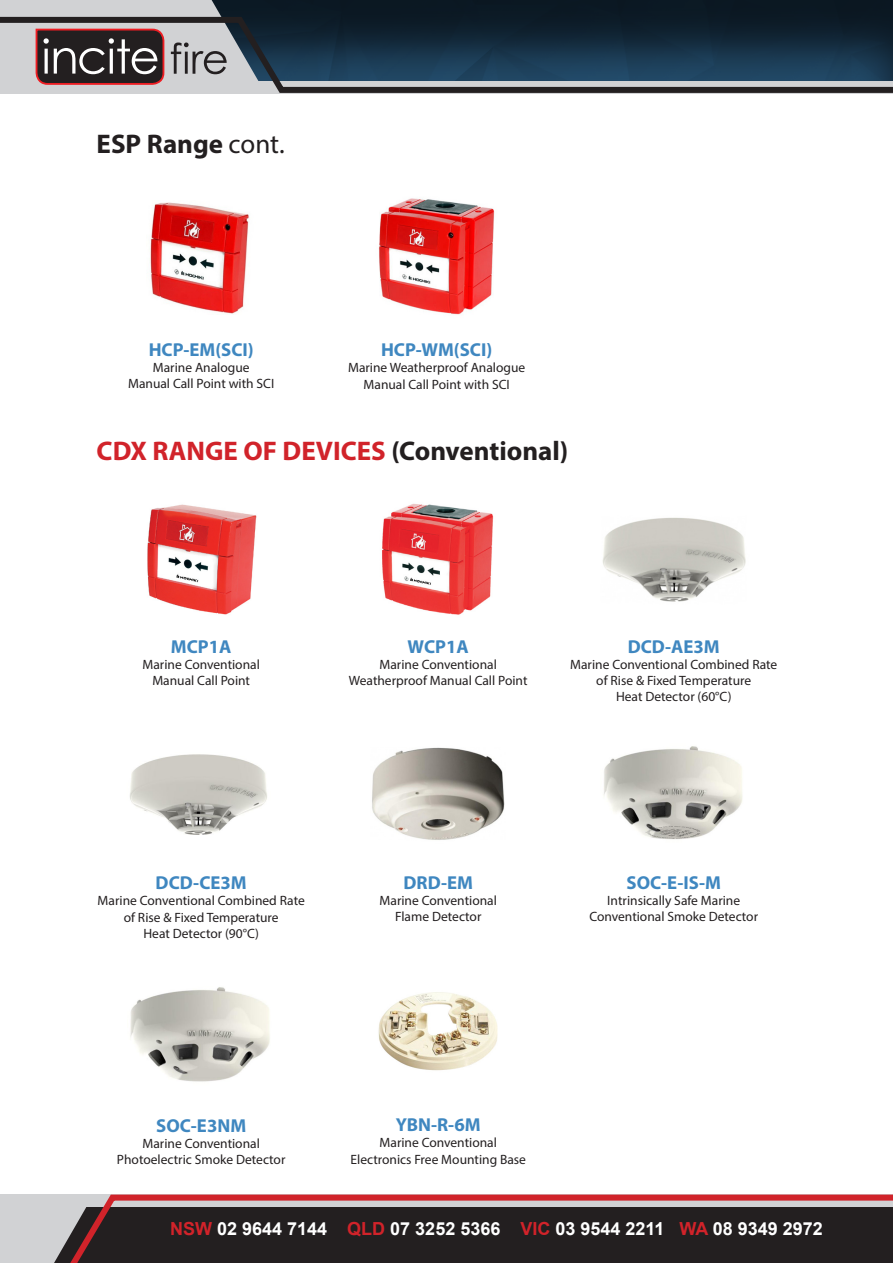
<style>
.page{position:relative;width:893px;height:1263px;background:#fff}
.page>*{position:absolute;margin:0;border:0;box-sizing:border-box;transform-origin:0 0}
.t1{font:700 27px "Myriad Pro";color:#d1232a}
.t2{font:700 27px "Myriad Pro";color:#231f20}
.t3{font:700 18.75px "Myriad Pro";color:#3f87c0}
.t4{font:700 18px "Arial";color:#fff}
.t5{font:13.5px/16.2px "Myriad Pro";color:#231f20;text-align:center}
.s1{font-weight:400}
.s2{color:#231f20}
.s3{color:#d1232a}
</style>
<div class="page">
<img style="left:372px;top:747px;width:133px;height:93px">
<img style="left:130px;top:754px;width:137px;height:81px">
<img style="left:603px;top:746px;width:140px;height:94px">
<img style="left:130px;top:987px;width:140px;height:95px">
<img style="left:378px;top:992px;width:120px;height:79px">
<div style="left:0;top:0;width:893px;height:81px;background:#0b1823"></div>
<div style="left:0;top:0;width:220px;height:14px;background:#d1d2d4"></div>
<svg style="left:0;top:14px;width:893px;height:80px"></svg>
<svg style="left:0;top:1194px;width:893px;height:69px;background:#473436"></svg>
<svg style="left:0;top:1206px;width:87px;height:57px;background:#b5b0b2"></svg>
<img style="left:147px;top:504px;width:110px;height:111px">
<img style="left:382px;top:503px;width:112px;height:112px">
<img style="left:602px;top:517px;width:144px;height:85px">
<img style="left:150px;top:202px;width:99px;height:112px">
<img style="left:379px;top:198px;width:116px;height:117px">
<p class="t2" style="left:97px;top:126px;width:190px">ESP Range <span class="s1">cont.</span></p>
<p class="t3" style="left:149px;top:337px;width:107px">HCP-EM(SCI)</p>
<p class="t5" style="left:153px;top:359px;width:98px">Marine Analogue</p>
<p class="t5" style="left:128px;top:375px;width:148px">Manual Call Point with SCI</p>
<p class="t3" style="left:381px;top:338px;width:113px">HCP-WM(SCI)</p>
<p class="t5" style="left:348px;top:359px;width:179px">Marine Weatherproof Analogue<br>Manual Call Point with SCI</p>
<p class="t1" style="left:97px;top:434px;width:473px">CDX RANGE OF DEVICES <span class="s2">(Conventional)</span></p>
<p class="t3" style="left:171px;top:634px;width:62px">MCP1A</p>
<p class="t5" style="left:143px;top:656px;width:119px">Marine Conventional</p>
<p class="t5" style="left:152px;top:672px;width:99px">Manual Call Point</p>
<p class="t3" style="left:408px;top:634px;width:63px">WCP1A</p>
<p class="t5" style="left:379px;top:656px;width:119px">Marine Conventional</p>
<p class="t5" style="left:349px;top:672px;width:180px">Weatherproof Manual Call Point</p>
<p class="t3" style="left:628px;top:634px;width:94px">DCD-AE3M</p>
<p class="t5" style="left:570px;top:656px;width:209px">Marine Conventional Combined Rate of Rise &amp; Fixed Temperature</p>
<p class="t5" style="left:616px;top:688px;width:117px">Heat Detector (60°C)</p>
<p class="t3" style="left:156px;top:870px;width:93px">DCD-CE3M</p>
<p class="t5" style="left:98px;top:892px;width:209px">Marine Conventional Combined Rate of Rise &amp; Fixed Temperature</p>
<p class="t5" style="left:143px;top:925px;width:117px">Heat Detector (90°C)</p>
<p class="t3" style="left:404px;top:870px;width:71px">DRD-EM</p>
<p class="t5" style="left:380px;top:892px;width:119px">Marine Conventional</p>
<p class="t5" style="left:395px;top:908px;width:88px">Flame Detector</p>
<p class="t3" style="left:626px;top:870px;width:96px">SOC-E-IS-M</p>
<p class="t5" style="left:589px;top:892px;width:170px">Intrinsically Safe Marine<br>Conventional Smoke Detector</p>
<p class="t3" style="left:156px;top:1113px;width:91px">SOC-E3NM</p>
<p class="t5" style="left:143px;top:1135px;width:119px">Marine Conventional</p>
<p class="t5" style="left:117px;top:1151px;width:170px">Photoelectric Smoke Detector</p>
<p class="t3" style="left:396px;top:1112px;width:86px">YBN-R-6M</p>
<p class="t5" style="left:380px;top:1134px;width:119px">Marine Conventional</p>
<p class="t5" style="left:351px;top:1151px;width:177px">Electronics Free Mounting Base</p>
<p class="t4" style="left:170px;top:1215px;width:654px"><span class="s3">NSW</span> 02 9644 7144 <span class="s3">QLD</span> 07 3252 5366 <span class="s3">VIC</span> 03 9544 2211 <span class="s3">WA</span> 08 9349 2972</p>
</div>
